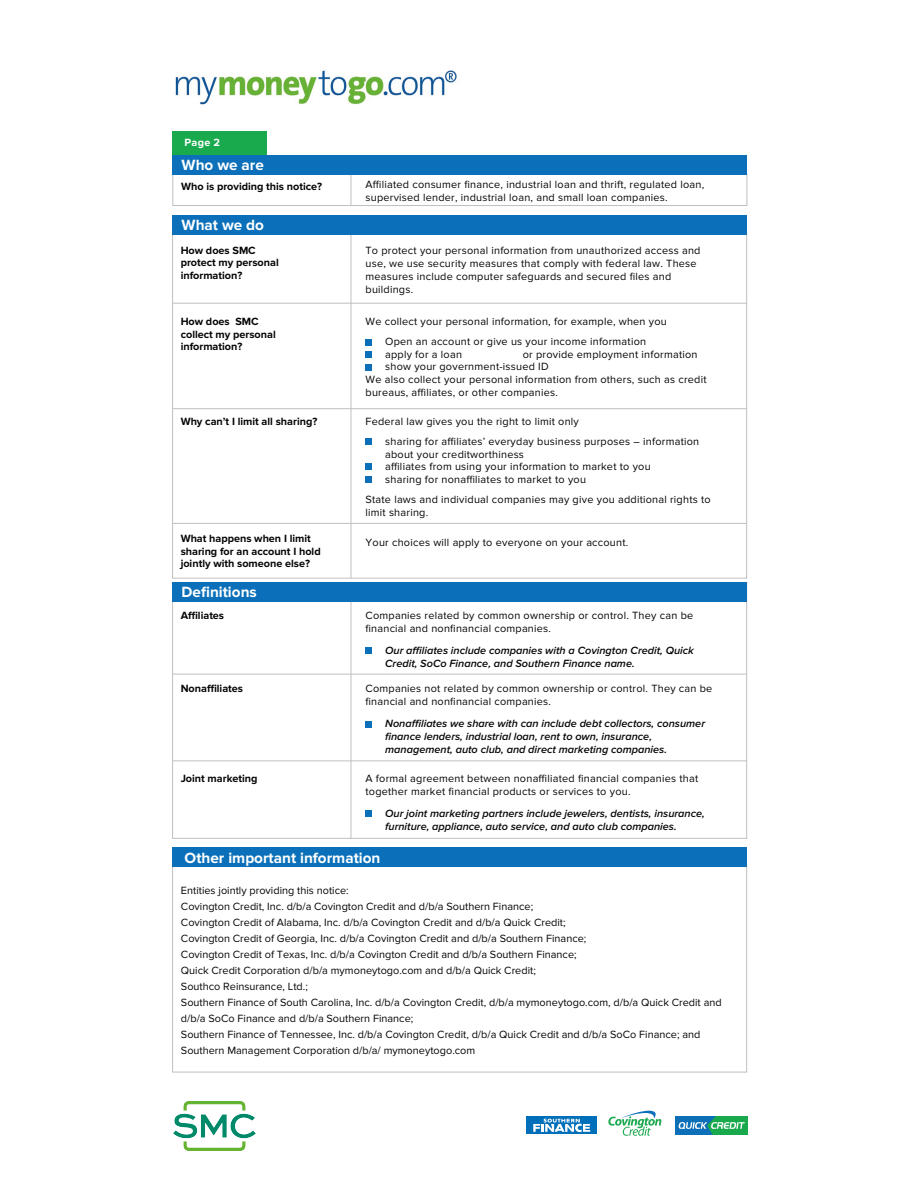
<style>
.page{position:relative;width:918px;height:1188px;background:#fff}
.page>*{position:absolute;margin:0;border:0;box-sizing:border-box;transform-origin:0 0}
.t1{font:700 15.3px "Proxima Nova";color:#fff}
.t2{font:10.95px/13px "Proxima Nova";letter-spacing:.02em;color:#050504}
.t3{font:10.95px/16px "Proxima Nova";color:#050504}
.t4{font:italic 600 10.95px/13px "Proxima Nova";color:#050504}
.t5{font:700 10.95px/12.6px "Proxima Nova";color:#050504}
.t6{font:700 10.95px "Proxima Nova";color:#fff}
</style>
<div class="page">
<div style="left:172px;top:174px;width:575px;height:32px;border:1px solid #c0bfbf"></div>
<hr style="left:351px;top:174px;width:1px;height:32px;background:#c0bfbf">
<div style="left:172px;top:155px;width:575px;height:20px;background:#0b70b9"></div>
<div style="left:172px;top:131px;width:95px;height:24px;background:#1aaa4e"></div>
<div style="left:172px;top:866px;width:575px;height:206px;border:1px solid #c0bfbf"></div>
<div style="left:173px;top:848px;width:574px;height:19px;background:#0b70b9"></div>
<img style="left:175px;top:70px;width:282px;height:35px">
<svg style="left:172px;top:234px;width:575px;height:605px"></svg>
<hr style="left:351px;top:235px;width:1px;height:343px;background:#c0bfbf">
<hr style="left:173px;top:303px;width:574px;height:1px;background:#c0bfbf">
<hr style="left:173px;top:408px;width:574px;height:1px;background:#c0bfbf">
<hr style="left:173px;top:523px;width:574px;height:1px;background:#c0bfbf">
<div style="left:172px;top:215px;width:575px;height:19px;background:#0b70b9"></div>
<div style="left:172px;top:582px;width:575px;height:19px;background:#0b70b9"></div>
<svg style="left:366px;top:339px;width:6px;height:6px"></svg>
<svg style="left:366px;top:352px;width:6px;height:6px"></svg>
<svg style="left:366px;top:364px;width:6px;height:6px"></svg>
<svg style="left:366px;top:439px;width:6px;height:6px"></svg>
<svg style="left:366px;top:464px;width:6px;height:6px"></svg>
<svg style="left:366px;top:477px;width:6px;height:6px"></svg>
<svg style="left:366px;top:648px;width:6px;height:6px"></svg>
<svg style="left:366px;top:721px;width:6px;height:6px"></svg>
<svg style="left:366px;top:811px;width:6px;height:6px"></svg>
<img style="left:676px;top:1116px;width:71px;height:18px">
<div style="left:526px;top:1116px;width:71px;height:18px;background:#006fba"></div>
<svg style="left:533px;top:1119px;width:57px;height:13px"></svg>
<img style="left:174px;top:1101px;width:82px;height:49px">
<svg style="left:608px;top:1111px;width:53px;height:25px"></svg>
<p class="t6" style="left:185px;top:136px;width:37px">Page 2</p>
<p class="t1" style="left:182px;top:156px;width:84px">Who we are</p>
<p class="t5" style="left:181px;top:180px;width:143px">Who is providing this notice?</p>
<p class="t2" style="left:366px;top:178px;width:340px">A˛liated consumer finance, industrial loan and thrift, regulated loan, supervised lender, industrial loan, and small loan companies.</p>
<p class="t1" style="left:182px;top:216px;width:84px">What we do</p>
<p class="t5" style="left:181px;top:244px;width:77px">How does SMC</p>
<p class="t2" style="left:366px;top:244px;width:337px">To protect your personal information from unauthorized access and</p>
<p class="t5" style="left:181px;top:256px;width:100px">protect my personal</p>
<p class="t2" style="left:366px;top:257px;width:333px">use, we use security measures that comply with federal law. These</p>
<p class="t5" style="left:181px;top:269px;width:63px">information?</p>
<p class="t2" style="left:366px;top:270px;width:307px">measures include computer safeguards and secured files and buildings.</p>
<p class="t5" style="left:181px;top:315px;width:79px">How does SMC</p>
<p class="t2" style="left:366px;top:315px;width:303px">We collect your personal information, for example, when you</p>
<p class="t5" style="left:181px;top:328px;width:97px">collect my personal information?</p>
<p class="t2" style="left:385px;top:335px;width:262px;line-height:12.6px">Open an account or give us your income information apply for a loan</p>
<p class="t2" style="left:523px;top:348px;width:176px">or provide employment information</p>
<p class="t2" style="left:385px;top:360px;width:165px">show your government-issued ID</p>
<p class="t2" style="left:366px;top:373px;width:343px">We also collect your personal information from others, such as credit</p>
<p class="t2" style="left:366px;top:386px;width:194px">bureaus, a˛liates, or other companies.</p>
<p class="t5" style="left:181px;top:415px;width:138px">Why can’t I limit all sharing?</p>
<p class="t2" style="left:385px;top:411px;width:316px;line-height:20.1px;text-indent:-20px">Federal law gives you the right to limit only<br>sharing for a˛liates’ everyday business purposes – information</p>
<p class="t2" style="left:385px;top:448px;width:267px;line-height:12.3px">about your creditworthiness<br>a˛liates from using your information to market to you sharing for nona˛liates to market to you</p>
<p class="t2" style="left:366px;top:493px;width:347px">State laws and individual companies may give you additional rights to limit sharing.</p>
<p class="t5" style="left:181px;top:533px;width:142px">What happens when I limit sharing for an account I hold jointly with someone else?</p>
<p class="t2" style="left:366px;top:536px;width:264px">Your choices will apply to everyone on your account.</p>
<p class="t1" style="left:182px;top:583px;width:77px">Definitions</p>
<p class="t5" style="left:181px;top:609px;width:45px">A°liates</p>
<p class="t2" style="left:366px;top:609px;width:329px">Companies related by common ownership or control. They can be financial and nonfinancial companies.</p>
<p class="t4" style="left:385px;top:644px;width:310px">Our a˜liates include companies with a Covington Credit, Quick<br>Credit, SoCo Finance, and Southern Finance name.</p>
<p class="t5" style="left:181px;top:682px;width:64px">Nona°liates</p>
<p class="t2" style="left:366px;top:682px;width:348px">Companies not related by common ownership or control. They can be financial and nonfinancial companies.</p>
<p class="t4" style="left:385px;top:717px;width:321px">Nona˜liates we share with can include debt collectors, consumer finance lenders, industrial loan, rent to own, insurance, management, auto club, and direct marketing companies.</p>
<p class="t5" style="left:181px;top:772px;width:78px">Joint marketing</p>
<p class="t2" style="left:366px;top:772px;width:334px">A formal agreement between nona˛liated financial companies that together market financial products or services to you.</p>
<p class="t4" style="left:385px;top:807px;width:321px">Our joint marketing partners include jewelers, dentists, insurance, furniture, appliance, auto service, and auto club companies.</p>
<p class="t1" style="left:185px;top:849px;width:197px">Other important information</p>
<p class="t3" style="left:181px;top:882px;width:542px">Entities jointly providing this notice:<br>Covington Credit, Inc. d/b/a Covington Credit and d/b/a Southern Finance;<br>Covington Credit of Alabama, Inc. d/b/a Covington Credit and d/b/a Quick Credit;<br>Covington Credit of Georgia, Inc. d/b/a Covington Credit and d/b/a Southern Finance;<br>Covington Credit of Texas, Inc. d/b/a Covington Credit and d/b/a Southern Finance;<br>Quick Credit Corporation d/b/a mymoneytogo.com and d/b/a Quick Credit;<br>Southco Reinsurance, Ltd.;<br>Southern Finance of South Carolina, Inc. d/b/a Covington Credit, d/b/a mymoneytogo.com, d/b/a Quick Credit and d/b/a SoCo Finance and d/b/a Southern Finance;<br>Southern Finance of Tennessee, Inc. d/b/a Covington Credit, d/b/a Quick Credit and d/b/a SoCo Finance; and Southern Management Corporation d/b/a/ mymoneytogo.com</p>
</div>
